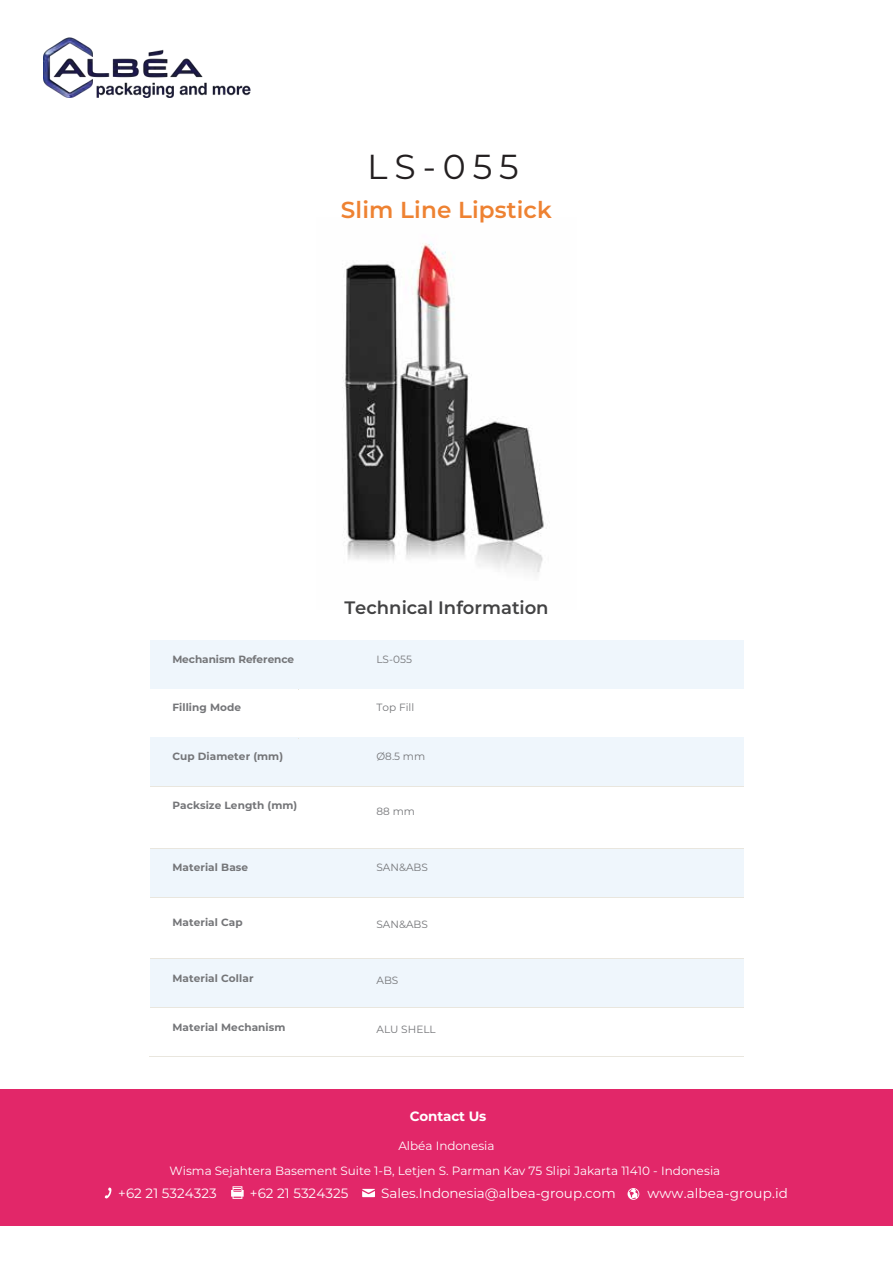
<style>
.page{position:relative;width:893px;height:1263px;background:#fff}
.page>*{position:absolute;margin:0;border:0;box-sizing:border-box;transform-origin:0 0}
.t1{font:34.65px "Montserrat";color:#231f20}
.t2{font:600 23.1px "Montserrat";letter-spacing:.005em;color:#ee8232}
.t3{font:600 18px "Montserrat";color:#424243}
.t4{font:13.5px "Montserrat";color:#fff}
.t5{font:700 13.5px "Montserrat";letter-spacing:-.01em;color:#fff}
.t6{font:12px/24.6px "Montserrat";color:#fff;text-align:center}
.t7{font:700 10.5px "Montserrat";letter-spacing:.01em;color:#747578}
.t8{font:10.5px "Montserrat";color:#747578}
</style>
<div class="page">
<img style="left:342px;top:242px;width:205px;height:332px">
<img style="left:44px;top:37px;width:206px;height:60px">
<div style="left:0;top:1089px;width:893px;height:137px;background:#e22769"></div>
<svg style="left:104px;top:1187px;width:8px;height:12px"></svg>
<svg style="left:362px;top:1189px;width:13px;height:8px"></svg>
<svg style="left:231px;top:1186px;width:13px;height:13px"></svg>
<svg style="left:628px;top:1188px;width:11px;height:12px"></svg>
<div style="left:150px;top:640px;width:149px;height:49px;background:#eff6fc"></div>
<div style="left:299px;top:640px;width:445px;height:49px;background:#eff6fc"></div>
<hr style="left:150px;top:688px;width:148px;height:1px;background:#fff">
<hr style="left:298px;top:688px;width:446px;height:1px;background:#fff">
<div style="left:150px;top:737px;width:149px;height:49px;background:#eff6fc"></div>
<div style="left:299px;top:737px;width:445px;height:49px;background:#eff6fc"></div>
<hr style="left:150px;top:737px;width:148px;height:1px;background:#e9e6de">
<hr style="left:299px;top:737px;width:445px;height:1px;background:#e9e6de">
<hr style="left:150px;top:786px;width:148px;height:1px;background:#e9e6de">
<hr style="left:299px;top:786px;width:445px;height:1px;background:#e9e6de">
<div style="left:150px;top:848px;width:149px;height:49px;background:#eff6fc"></div>
<div style="left:299px;top:848px;width:445px;height:49px;background:#eff6fc"></div>
<hr style="left:150px;top:848px;width:148px;height:1px;background:#e9e6de">
<hr style="left:299px;top:848px;width:445px;height:1px;background:#e9e6de">
<hr style="left:150px;top:897px;width:148px;height:1px;background:#e9e6de">
<hr style="left:299px;top:897px;width:445px;height:1px;background:#e9e6de">
<div style="left:150px;top:958px;width:149px;height:49px;background:#eff6fc"></div>
<div style="left:299px;top:958px;width:445px;height:49px;background:#eff6fc"></div>
<hr style="left:150px;top:958px;width:148px;height:1px;background:#e9e6de">
<hr style="left:299px;top:958px;width:445px;height:1px;background:#e9e6de">
<hr style="left:150px;top:1007px;width:148px;height:1px;background:#e9e6de">
<hr style="left:299px;top:1007px;width:445px;height:1px;background:#e9e6de">
<hr style="left:149px;top:1056px;width:149px;height:1px;background:#e9e6de">
<hr style="left:298px;top:1056px;width:446px;height:1px;background:#e9e6de">
<h1 class="t1" style="left:367px;top:143px;width:153px">LS-055</h1>
<h2 class="t2" style="left:341px;top:193px;width:212px">Slim Line Lipstick</h2>
<h3 class="t3" style="left:344px;top:595px;width:206px">Technical Information</h3>
<p class="t7" style="left:172px;top:651px;width:123px">Mechanism Reference</p>
<p class="t8" style="left:376px;top:652px;width:37px">LS-055</p>
<p class="t7" style="left:172px;top:700px;width:70px">Filling Mode</p>
<p class="t8" style="left:376px;top:700px;width:39px">Top Fill</p>
<p class="t7" style="left:172px;top:749px;width:112px">Cup Diameter (mm)</p>
<p class="t8" style="left:376px;top:749px;width:50px">Ø8.5 mm</p>
<p class="t7" style="left:172px;top:797px;width:127px">Packsize Length (mm)</p>
<p class="t8" style="left:376px;top:804px;width:40px">88 mm</p>
<p class="t7" style="left:172px;top:859px;width:77px">Material Base</p>
<p class="t7" style="left:172px;top:914px;width:72px">Material Cap</p>
<p class="t8" style="left:376px;top:859px;width:53px">SAN&amp;ABS</p>
<p class="t8" style="left:376px;top:917px;width:53px">SAN&amp;ABS</p>
<p class="t7" style="left:172px;top:970px;width:83px">Material Collar</p>
<p class="t8" style="left:376px;top:973px;width:23px">ABS</p>
<p class="t7" style="left:172px;top:1019px;width:115px">Material Mechanism</p>
<p class="t8" style="left:376px;top:1022px;width:61px">ALU SHELL</p>
<p class="t5" style="left:410px;top:1107px;width:78px">Contact Us</p>
<p class="t6" style="left:170px;top:1133px;width:552px">Albéa Indonesia<br>Wisma Sejahtera Basement Suite 1-B, Letjen S. Parman Kav 75 Slipi Jakarta 11410 - Indonesia</p>
<p class="t4" style="left:118px;top:1184px;width:100px">+62 21 5324323</p>
<p class="t4" style="left:250px;top:1184px;width:100px">+62 21 5324325</p>
<p class="t4" style="left:381px;top:1184px;width:236px">Sales.Indonesia@albea-group.com</p>
<p class="t4" style="left:647px;top:1184px;width:142px">www.albea-group.id</p>
</div>
